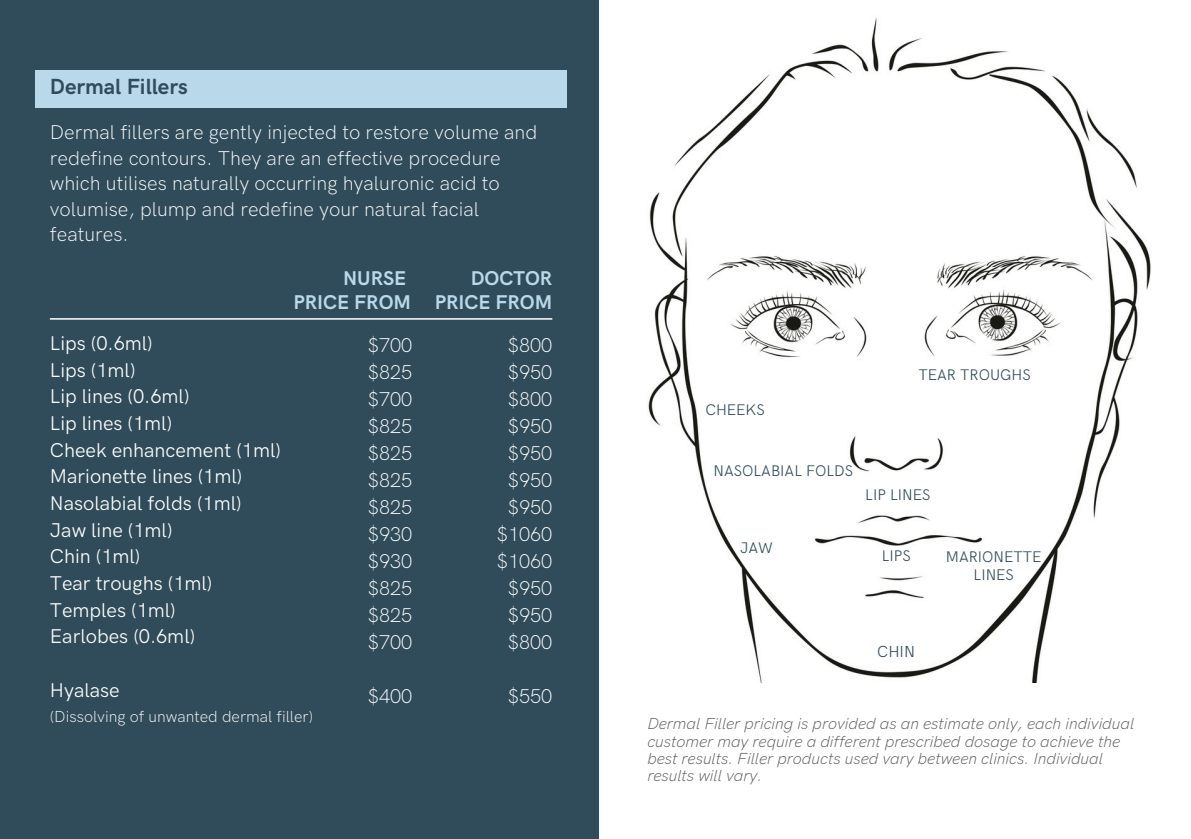
<style>
.page{position:relative;width:1191px;height:839px;background:#fff}
.page>*{position:absolute;margin:0;border:0;box-sizing:border-box;transform-origin:0 0}
.t1{font:700 22px "HK Grotesk Pro";color:#304c5a}
.t2{font:300 20px/27px "HK Grotesk Pro";color:#fff}
.t3{font:20px/26.6px "HK Grotesk Pro";color:#fff}
.t4{font:700 20px/24px "HK Grotesk Pro";color:#b9d9eb;text-align:right}
.t5{font:italic 300 16px/17.4px "HK Grotesk Pro";color:#575756}
.t6{font:300 16px "HK Grotesk Pro";color:#fff}
.t7{font:300 16px "HK Grotesk";color:#304c5a}
.t8{font:300 15.4px/18px "HK Grotesk";color:#304c5a;text-align:center}
</style>
<div class="page">
<img style="left:648px;top:17px;width:503px;height:665px">
<div style="left:0;top:0;width:599px;height:838px;background:#304c5a"></div>
<div style="left:35px;top:70px;width:532px;height:38px;background:#b9d9eb"></div>
<hr style="left:50px;top:318px;width:502px;height:1px;background:#fff">
<h3 class="t1" style="left:50px;top:74px;width:140px">Dermal Fillers</h3>
<h1 class="t2" style="left:50px;top:120px;width:489px;line-height:25.6px">Dermal fillers are gently injected to restore volume and redefine contours. They are an effective procedure which utilises naturally occurring hyaluronic acid to volumise, plump and redefine your natural facial features.</h1>
<h1 class="t4" style="left:435px;top:267px;width:119px">DOCTOR<br>PRICE FROM</h1>
<h3 class="t3" style="left:50px;top:330px;width:233px">Lips (0.6ml)<br>Lips (1ml)<br>Lip lines (0.6ml)<br>Lip lines (1ml)<br>Cheek enhancement (1ml)<br>Marionette lines (1ml)<br>Nasolabial folds (1ml)<br>Jaw line (1ml)<br>Chin (1ml)<br>Tear troughs (1ml)<br>Temples (1ml)<br>Earlobes (0.6ml)</h3>
<h3 class="t3" style="left:50px;top:677px;width:71px">Hyalase</h3>
<h3 class="t4" style="left:293px;top:267px;width:119px">NURSE<br>PRICE FROM</h3>
<h3 class="t2" style="left:368px;top:332px;width:46px;text-align:justify">$700 $825 $700 $825 $825 $825 $825 $930 $930 $825 $825 $700</h3>
<h3 class="t2" style="left:368px;top:683px;width:46px">$400</h3>
<p class="t2" style="left:497px;top:332px;width:57px;text-align:center">$800 $950 $800 $950 $950 $950 $950 $1060 $1060 $950 $950 $800</p>
<h3 class="t2" style="left:508px;top:683px;width:46px">$550</h3>
<p class="t6" style="left:50px;top:707px;width:265px">(Dissolving of unwanted dermal filler)</p>
<h4 class="t8" style="left:705px;top:401px;width:61px">CHEEKS</h4>
<h4 class="t8" style="left:919px;top:366px;width:114px">TEAR TROUGHS</h4>
<h4 class="t8" style="left:714px;top:462px;width:141px">NASOLABIAL FOLDS</h4>
<h4 class="t8" style="left:865px;top:486px;width:67px">LIP LINES</h4>
<h4 class="t8" style="left:740px;top:539px;width:34px">JAW</h4>
<h4 class="t8" style="left:882px;top:547px;width:30px">LIPS</h4>
<h4 class="t8" style="left:946px;top:548px;width:97px">MARIONETTE<br>LINES</h4>
<h4 class="t7" style="left:877px;top:642px;width:39px">CHIN</h4>
<p class="t5" style="left:647px;top:715px;width:488px">Dermal Filler pricing is provided as an estimate only, each individual customer may require a different prescribed dosage to achieve the best results. Filler products used vary between clinics. Individual results will vary.</p>
</div>
